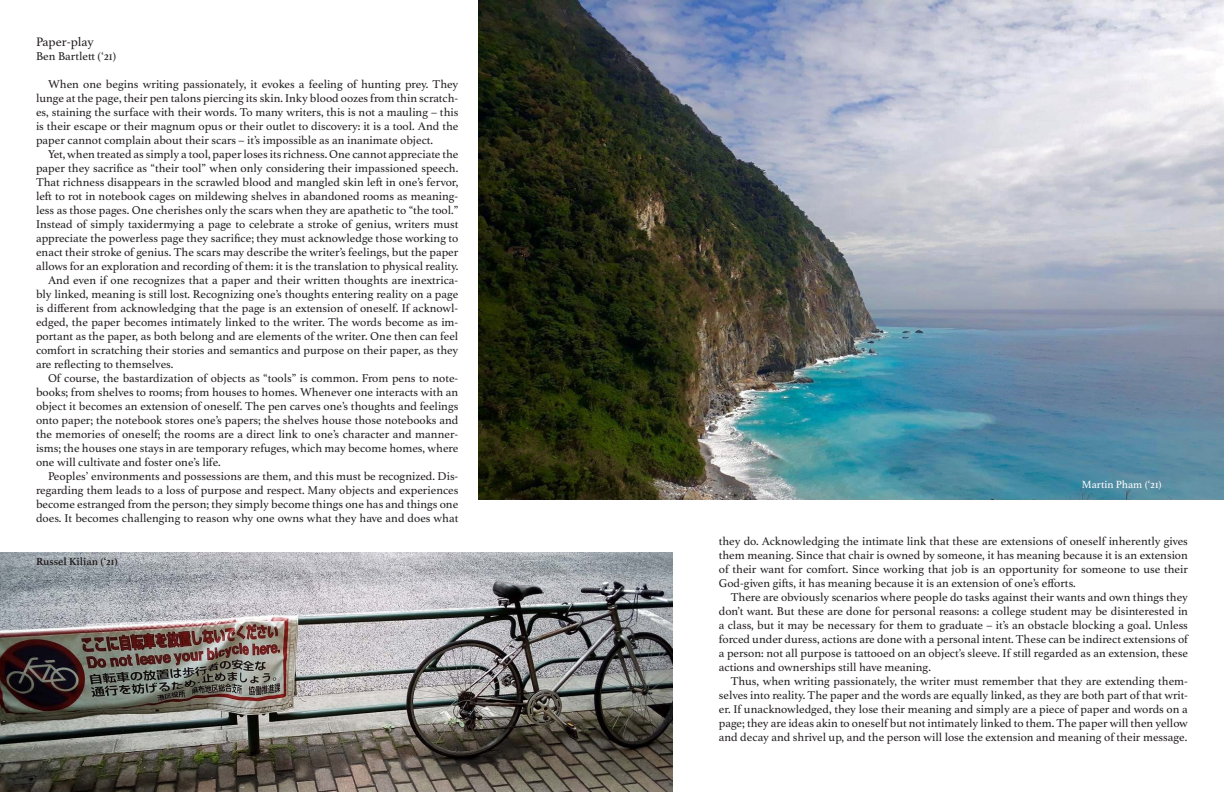
<style>
.page{position:relative;width:1224px;height:792px;background:#fff}
.page>*{position:absolute;margin:0;border:0;box-sizing:border-box;transform-origin:0 0}
.t1{font:13px "Athelas";color:#231f20}
.t2{font:12px/14px "Athelas";color:#231f20;text-align:justify}
.t3{font:700 11px "Athelas";color:#231f20}
.t4{font:11px "Athelas";color:#fff}
</style>
<div class="page">
<img style="left:0;top:552px;width:672px;height:240px">
<img style="left:479px;top:0;width:745px;height:500px">
<p class="t1" style="left:36px;top:34px;width:59px">Paper-play</p>
<p class="t2" style="left:36px;top:50px;width:82px">Ben Bartlett (‘21)</p>
<p class="t2" style="left:36px;top:78px;width:424px;text-indent:12px">When one begins writing passionately, it evokes a feeling of hunting prey. They lunge at the page, their pen talons piercing its skin. Inky blood oozes from thin scratch&shy;es, staining the surface with their words. To many writers, this is not a mauling – this is their escape or their magnum opus or their outlet to discovery: it is a tool. And the paper cannot complain about their scars – it’s impossible as an inanimate object.</p>
<p class="t2" style="left:36px;top:148px;width:424px;text-indent:12px">Yet, when treated as simply a tool, paper loses its richness. One cannot appreciate the paper they sacrifice as “their tool” when only considering their impassioned speech.<br>That richness disappears in the scrawled blood and mangled skin left in one’s fervor, left to rot in notebook cages on mildewing shelves in abandoned rooms as meaning&shy;less as those pages. One cherishes only the scars when they are apathetic to “the tool.” Instead of simply taxidermying a page to celebrate a stroke of genius, writers must appreciate the powerless page they sacrifice; they must acknowledge those working to enact their stroke of genius. The scars may describe the writer’s feelings, but the paper allows for an exploration and recording of them: it is the translation to physical reality.</p>
<p class="t2" style="left:36px;top:274px;width:424px;text-indent:12px">And even if one recognizes that a paper and their written thoughts are inextrica&shy;bly linked, meaning is still lost. Recognizing one’s thoughts entering reality on a page is different from acknowledging that the page is an extension of oneself. If acknowl&shy;edged, the paper becomes intimately linked to the writer. The words become as im&shy;portant as the paper, as both belong and are elements of the writer. One then can feel comfort in scratching their stories and semantics and purpose on their paper, as they are reflecting to themselves.</p>
<p class="t2" style="left:36px;top:372px;width:424px;text-indent:12px">Of course, the bastardization of objects as “tools” is common. From pens to note&shy;books; from shelves to rooms; from houses to homes. Whenever one interacts with an object it becomes an extension of oneself. The pen carves one’s thoughts and feelings onto paper; the notebook stores one’s papers; the shelves house those notebooks and the memories of oneself; the rooms are a direct link to one’s character and manner&shy;isms; the houses one stays in are temporary refuges, which may become homes, where one will cultivate and foster one’s life.</p>
<p class="t2" style="left:36px;top:470px;width:424px;text-indent:12px">Peoples’ environments and possessions are them, and this must be recognized. Dis&shy;regarding them leads to a loss of purpose and respect. Many objects and experiences become estranged from the person; they simply become things one has and things one does. It becomes challenging to reason why one owns what they have and does what</p>
<p class="t3" style="left:36px;top:555px;width:83px">Russel Kilian (‘21)</p>
<p class="t4" style="left:1082px;top:478px;width:81px">Martin Pham (‘21)</p>
<p class="t2" style="left:719px;top:534px;width:471px">they do. Acknowledging the intimate link that these are extensions of oneself inherently gives them meaning. Since that chair is owned by someone, it has meaning because it is an extension of their want for comfort. Since working that job is an opportunity for someone to use their God-given gifts, it has meaning because it is an extension of one’s efforts.</p>
<p class="t2" style="left:719px;top:590px;width:471px;text-indent:12px">There are obviously scenarios where people do tasks against their wants and own things they don’t want. But these are done for personal reasons: a college student may be disinterested in a class, but it may be necessary for them to graduate – it’s an obstacle blocking a goal. Unless forced under duress, actions are done with a personal intent. These can be indirect extensions of a person: not all purpose is tattooed on an object’s sleeve. If still regarded as an extension, these actions and ownerships still have meaning.</p>
<p class="t2" style="left:719px;top:674px;width:471px;text-indent:12px">Thus, when writing passionately, the writer must remember that they are extending them&shy;selves into reality. The paper and the words are equally linked, as they are both part of that writ&shy;er. If unacknowledged, they lose their meaning and simply are a piece of paper and words on a page; they are ideas akin to oneself but not intimately linked to them. The paper will then yellow and decay and shrivel up, and the person will lose the extension and meaning of their message.</p>
</div>
